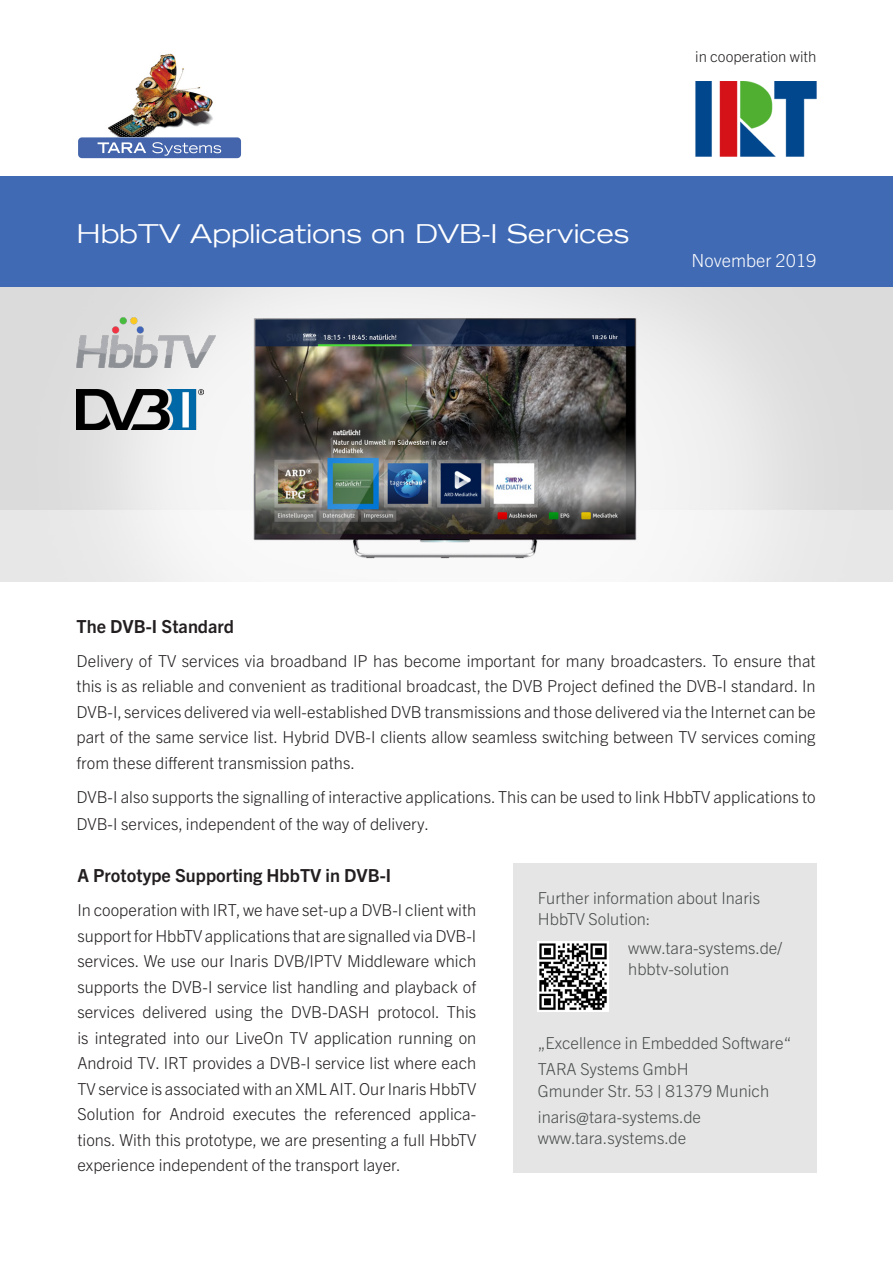
<style>
.page{position:relative;width:893px;height:1263px;background:#fff}
.page>*{position:absolute;margin:0;border:0;box-sizing:border-box;transform-origin:0 0}
.t1{font:expanded 25.65px "Trade Gothic LH";color:#fff}
.t2{font:700 18px "Trade Gothic Next LT Pro";color:#231f20}
.t3{font:300 18px "Trade Gothic Next LT Pro";color:#fff}
.t4{font:300 16.5px/25.5px "Trade Gothic Next LT Pro";color:#231f20;text-align:justify}
.t5{font:300 16.5px/21px "Trade Gothic Next LT Pro";color:#494c4d}
.t6{font:300 15px "Trade Gothic Next LT Pro";color:#231f20}
</style>
<div class="page">
<div style="left:0;top:176px;width:893px;height:111px;background:#406ab4"></div>
<img style="left:0;top:287px;width:893px;height:294px">
<img style="left:81px;top:53px;width:157px;height:106px">
<img style="left:78px;top:137px;width:163px;height:21px">
<img style="left:98px;top:142px;width:123px;height:11px">
<img style="left:695px;top:82px;width:122px;height:75px">
<div style="left:513px;top:863px;width:303px;height:309px;background:#e5e5e5"></div>
<img style="left:538px;top:941px;width:70px;height:70px">
<img style="left:76px;top:317px;width:139px;height:50px">
<img style="left:76px;top:389px;width:128px;height:41px">
<p class="t1" style="left:77px;top:217px;width:554px">HbbTV Applications on DVB-I Services</p>
<p class="t6" style="left:695px;top:47px;width:123px">in cooperation with</p>
<p class="t3" style="left:692px;top:248px;width:126px">November 2019</p>
<p class="t2" style="left:77px;top:614px;width:159px">The DVB-I Standard</p>
<p class="t4" style="left:77px;top:647px;width:741px">Delivery of TV services via broadband IP has become important for many broadcasters. To ensure that this is as reliable and convenient as traditional broadcast, the DVB Project defined the DVB-I standard. In DVB-I, services delivered via well-established DVB transmissions and those delivered via the Internet can be part of the same service list. Hybrid DVB-I clients allow seamless switching between TV services coming from these different transmission paths.</p>
<p class="t4" style="left:77px;top:782px;width:741px;line-height:27px">DVB-I also supports the signalling of interactive applications. This can be used to link HbbTV applications to<br>DVB-I services, independent of the way of delivery.</p>
<p class="t2" style="left:77px;top:863px;width:315px">A Prototype Supporting HbbTV in DVB-I</p>
<p class="t4" style="left:77px;top:896px;width:400px">In cooperation with IRT, we have set-up a DVB-I client with support for HbbTV applications that are signalled via DVB-I services. We use our Inaris DVB/IPTV Middleware which supports the DVB-I service list handling and playback of services delivered using the DVB-DASH protocol. This is integrated into our LiveOn TV application running on Android TV. IRT provides a DVB-I service list where each TV service is associated with an XML AIT. Our Inaris HbbTV Solution for Android executes the referenced applica&shy;tions. With this prototype, we are presenting a full HbbTV experience independent of the transport layer.</p>
<p class="t5" style="left:538px;top:886px;width:224px">Further information about Inaris<br>HbbTV Solution:</p>
<p class="t5" style="left:628px;top:936px;width:155px">www.tara-systems.de/ hbbtv-solution</p>
<p class="t5" style="left:538px;top:1031px;width:255px">„Excellence in Embedded Software“</p>
<p class="t5" style="left:538px;top:1057px;width:233px;line-height:21.8px">TARA Systems GmbH<br>Gmunder Str. 53 | 81379 Munich</p>
<p class="t5" style="left:538px;top:1105px;width:165px;line-height:21.8px">inaris@tara-systems.de www.tara.systems.de</p>
</div>
